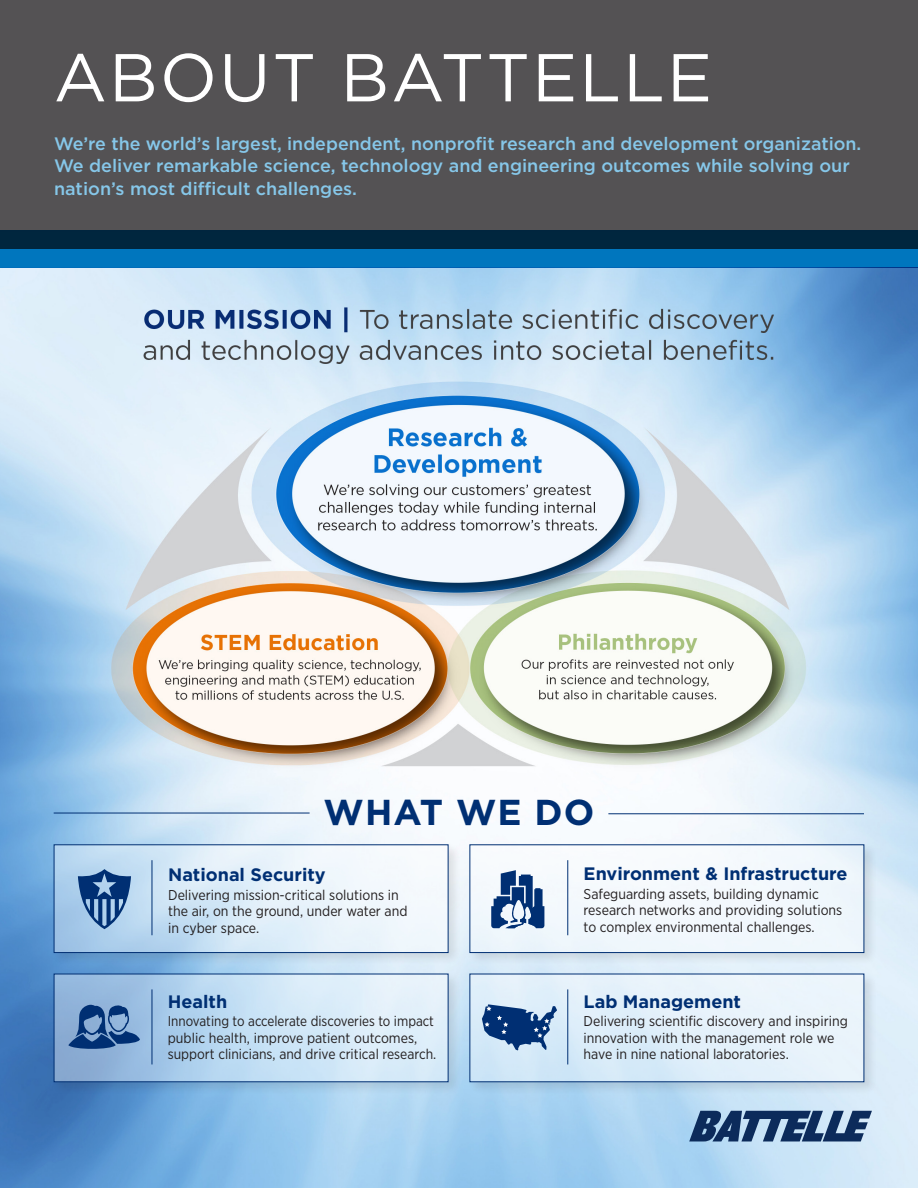
<style>
.page{position:relative;width:918px;height:1188px;background:#fff}
.page>*{position:absolute;margin:0;border:0;box-sizing:border-box;transform-origin:0 0}
.body_copy{font:67.5px "Gotham";letter-spacing:.03em;color:#fff}
.t1{font:700 36px "Gotham";letter-spacing:.03em;color:#002f73}
.t2{font:500 18px/22.5px "Gotham";color:#86c7e9}
.t3{font:700 18px "Gotham";color:#002f73}
.t4{font:14.25px/16.5px "Gotham Narrow";color:#231f20}
.t5{font:14.25px/16.5px "Gotham Narrow";color:#231f20;scale:.95 1}
</style>
<div class="page">
<img style="left:0;top:268px;width:918px;height:920px">
<div style="left:51px;top:842px;width:411px;height:124px;background:#231f20;opacity:.3"></div>
<div style="left:51px;top:971px;width:411px;height:124px;background:#231f20;opacity:.3"></div>
<div style="left:467px;top:842px;width:411px;height:124px;background:#231f20;opacity:.3"></div>
<div style="left:0;top:0;width:918px;height:249px;background:#545254"></div>
<svg style="left:0;top:230px;width:918px;height:38px;background:#004d7d"></svg>
<svg style="left:689px;top:1111px;width:183px;height:30px;background:#49668d"></svg>
<div style="left:467px;top:971px;width:411px;height:124px;background:#231f20;opacity:.3"></div>
<hr style="left:54px;top:813px;width:256px;height:1px;background:#002f73">
<hr style="left:608px;top:813px;width:256px;height:1px;background:#002f73">
<svg style="left:54px;top:845px;width:394px;height:108px"></svg>
<svg style="left:54px;top:974px;width:394px;height:108px;background:#b5d0e9"></svg>
<svg style="left:470px;top:845px;width:394px;height:108px"></svg>
<svg style="left:470px;top:974px;width:394px;height:108px;background:#d3e3f1"></svg>
<p class="body_copy" style="left:54px;top:34px;width:660px">ABOUT BATTELLE</p>
<p class="t2" style="left:54px;top:132px;width:809px">We’re the world’s largest, independent, nonprofit research and development organization.<br>We deliver remarkable science, technology and engineering outcomes while solving our nation’s most difficult challenges.</p>
<p class="t1" style="left:324px;top:788px;width:272px">WHAT WE DO</p>
<p class="t3" style="left:168px;top:863px;width:159px">National Security</p>
<p class="t4" style="left:168px;top:886px;width:232px">Delivering mission-critical solutions in</p>
<p class="t4" style="left:168px;top:903px;width:241px">the air, on the ground, under water and</p>
<p class="t4" style="left:168px;top:919px;width:93px">in cyber space.</p>
<p class="t3" style="left:168px;top:989px;width:61px">Health</p>
<p class="t5" style="left:168px;top:1013px;width:284px">Innovating to accelerate discoveries to impact public health, improve patient outcomes, support clinicians, and drive critical research.</p>
<p class="t3" style="left:584px;top:862px;width:265px">Environment &amp; Infrastructure</p>
<p class="t4" style="left:584px;top:885px;width:260px">Safeguarding assets, building dynamic research networks and providing solutions to complex environmental challenges.</p>
<p class="t3" style="left:584px;top:989px;width:159px">Lab Management</p>
<p class="t4" style="left:584px;top:1013px;width:266px">Delivering scientific discovery and inspiring innovation with the management role we have in nine national laboratories.</p>
</div>
